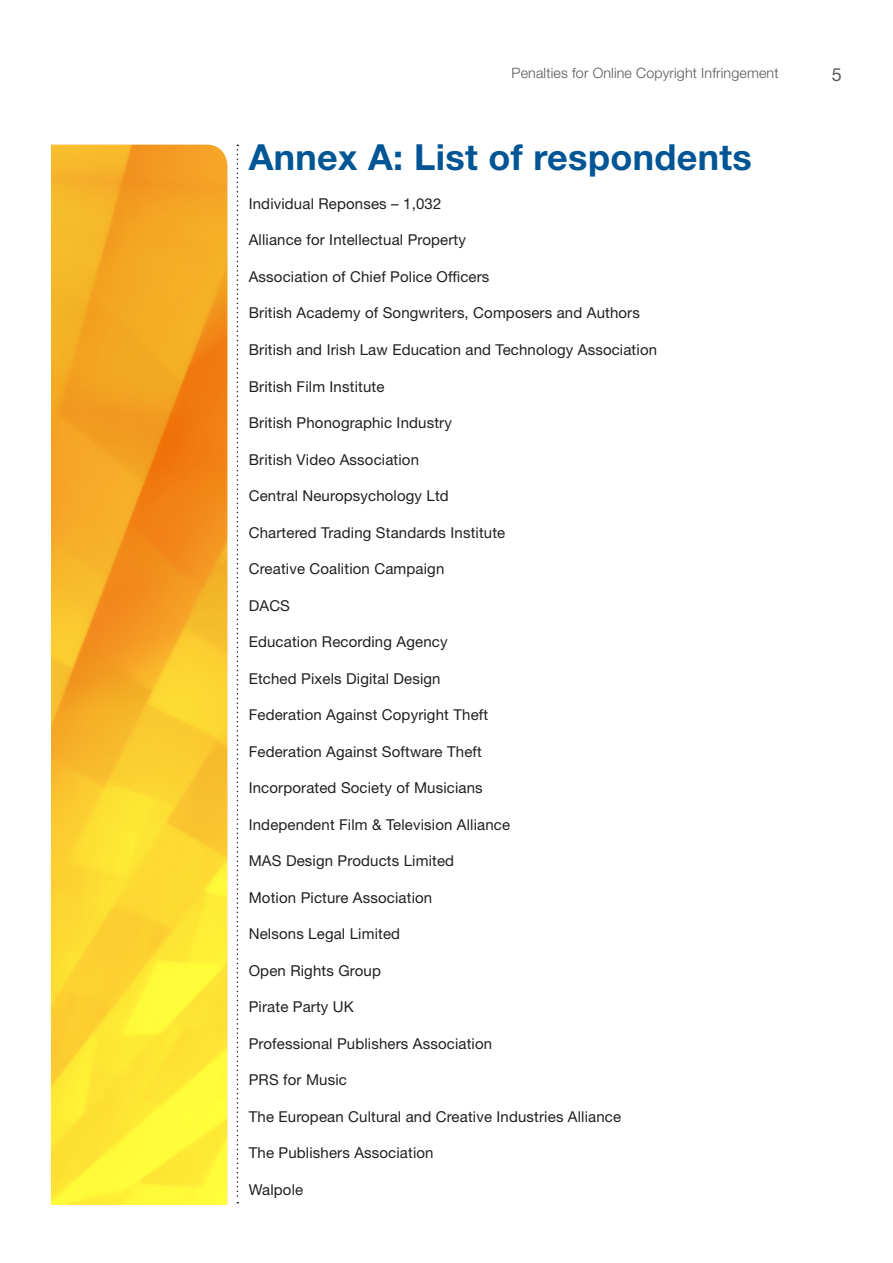
<style>
.page{position:relative;width:893px;height:1263px;background:#fff}
.page>*{position:absolute;margin:0;border:0;box-sizing:border-box;transform-origin:0 0}
.t1{font:700 36px "Helvetica Neue LT Std";letter-spacing:.01em;color:#005595}
.t2{font:18px "Helvetica Neue LT Std";color:#57585a}
.t3{font:15px "Helvetica Neue LT Std";letter-spacing:.01em;color:#231f20}
.t4{font:300 14.25px "Helvetica Neue LT Std";letter-spacing:.01em;color:#57585a}
</style>
<div class="page">
<svg style="left:237px;top:145px;width:1px;height:1058px"></svg>
<img style="left:51px;top:145px;width:176px;height:1060px">
<p class="t4" style="left:512px;top:64px;width:269px">Penalties for Online Copyright Infringement</p>
<p class="t2" style="left:832px;top:64px;width:12px">5</p>
<p class="t1" style="left:249px;top:135px;width:505px">Annex A: List of respondents</p>
<p class="t3" style="left:249px;top:195px;width:194px">Individual Reponses – 1,032</p>
<p class="t3" style="left:249px;top:231px;width:219px">Alliance for Intellectual Property</p>
<p class="t3" style="left:249px;top:268px;width:242px">Association of Chief Police Officers</p>
<p class="t3" style="left:249px;top:304px;width:393px">British Academy of Songwriters, Composers and Authors</p>
<p class="t3" style="left:249px;top:341px;width:410px">British and Irish Law Education and Technology Association</p>
<p class="t3" style="left:249px;top:377px;width:137px">British Film Institute</p>
<p class="t3" style="left:249px;top:414px;width:205px">British Phonographic Industry</p>
<p class="t3" style="left:249px;top:450px;width:172px">British Video Association</p>
<p class="t3" style="left:249px;top:487px;width:202px">Central Neuropsychology Ltd</p>
<p class="t3" style="left:249px;top:523px;width:258px">Chartered Trading Standards Institute</p>
<p class="t3" style="left:249px;top:560px;width:197px">Creative Coalition Campaign</p>
<p class="t3" style="left:249px;top:596px;width:43px">DACS</p>
<p class="t3" style="left:249px;top:633px;width:200px">Education Recording Agency</p>
<p class="t3" style="left:249px;top:669px;width:193px">Etched Pixels Digital Design</p>
<p class="t3" style="left:249px;top:706px;width:241px">Federation Against Copyright Theft</p>
<p class="t3" style="left:249px;top:742px;width:235px">Federation Against Software Theft</p>
<p class="t3" style="left:249px;top:779px;width:235px">Incorporated Society of Musicians</p>
<p class="t3" style="left:249px;top:815px;width:263px">Independent Film &amp; Television Alliance</p>
<p class="t3" style="left:249px;top:852px;width:207px">MAS Design Products Limited</p>
<p class="t3" style="left:249px;top:888px;width:185px">Motion Picture Association</p>
<p class="t3" style="left:249px;top:925px;width:153px">Nelsons Legal Limited</p>
<p class="t3" style="left:249px;top:961px;width:134px">Open Rights Group</p>
<p class="t3" style="left:249px;top:998px;width:107px">Pirate Party UK</p>
<p class="t3" style="left:249px;top:1034px;width:245px">Professional Publishers Association</p>
<p class="t3" style="left:249px;top:1071px;width:100px">PRS for Music</p>
<p class="t3" style="left:249px;top:1107px;width:374px">The European Cultural and Creative Industries Alliance</p>
<p class="t3" style="left:249px;top:1144px;width:186px">The Publishers Association</p>
<p class="t3" style="left:249px;top:1180px;width:56px">Walpole</p>
</div>
